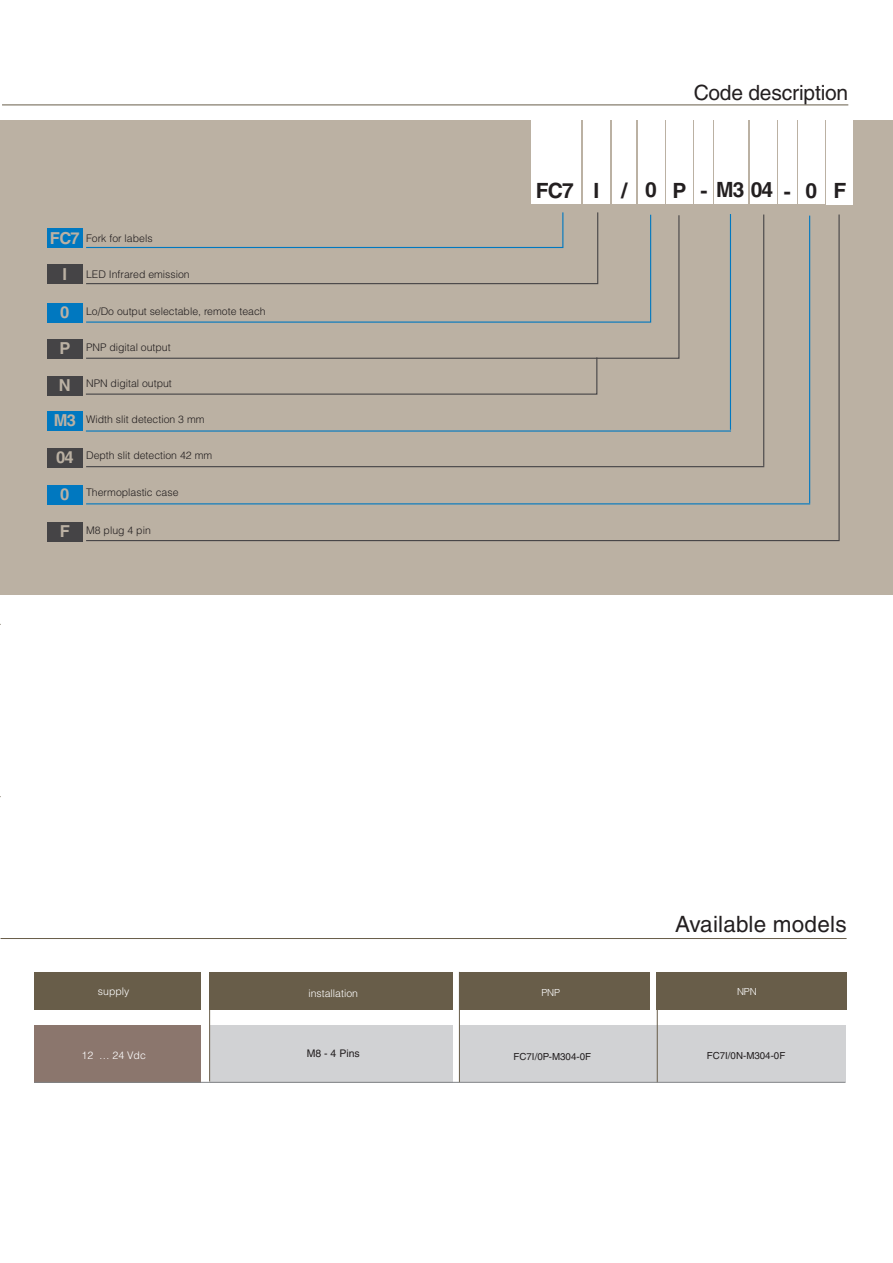
<style>
.page{position:relative;width:893px;height:1263px;background:#fff}
.page>*{position:absolute;margin:0;border:0;box-sizing:border-box;transform-origin:0 0}
.t1{font:22.5px "Helvetica LT Std";letter-spacing:.01em;color:#231f20}
.t2{font:700 21px "Helvetica LT Std";letter-spacing:-.04em;color:#231f20}
.t3{font:21px "Helvetica LT Std";letter-spacing:-.01em;color:#231f20}
.t4{font:700 16.5px "Helvetica LT Std";letter-spacing:-.04em;color:#bbb1a3}
.t5{font:300 10.5px "Helvetica LT Std";color:#231f20}
.t6{font:300 10.5px "Helvetica LT Std";color:#fff}
.t7{font:10.5px "Helvetica LT Std";color:#231f20}
.t8{font:9.75px "Helvetica LT Std";color:#231f20}
.t9{font:300 9.75px "Helvetica LT Std";letter-spacing:-.02em;color:#fff}
</style>
<div class="page">
<hr style="left:2px;top:105px;width:846px;height:1px;background:#685d49">
<div style="left:0;top:120px;width:893px;height:475px;background:#bbb1a3"></div>
<div style="left:532px;top:117px;width:49px;height:86px;background:#fff"></div>
<div style="left:583px;top:116px;width:27px;height:87px;background:#fff"></div>
<div style="left:638px;top:119px;width:26px;height:85px;background:#fff"></div>
<div style="left:666px;top:119px;width:27px;height:85px;background:#fff"></div>
<div style="left:750px;top:119px;width:26px;height:85px;background:#fff"></div>
<div style="left:714px;top:116px;width:34px;height:88px;background:#fff"></div>
<div style="left:798px;top:119px;width:26px;height:85px;background:#fff"></div>
<div style="left:612px;top:119px;width:23px;height:85px;background:#fff"></div>
<div style="left:695px;top:118px;width:18px;height:86px;background:#fff"></div>
<svg style="left:86px;top:214px;width:594px;height:145px"></svg>
<hr style="left:86px;top:466px;width:678px;height:1px;background:#454446">
<hr style="left:86px;top:503px;width:724px;height:1px;background:#0078c0">
<div style="left:47px;top:228px;width:35px;height:20px;background:#0078c0"></div>
<div style="left:47px;top:265px;width:35px;height:19px;background:#454446"></div>
<div style="left:47px;top:303px;width:35px;height:20px;background:#0078c0"></div>
<div style="left:47px;top:339px;width:35px;height:20px;background:#454446"></div>
<div style="left:47px;top:376px;width:35px;height:20px;background:#454446"></div>
<div style="left:47px;top:411px;width:35px;height:20px;background:#0078c0"></div>
<div style="left:47px;top:448px;width:35px;height:20px;background:#454446"></div>
<div style="left:47px;top:485px;width:35px;height:19px;background:#0078c0"></div>
<div style="left:47px;top:522px;width:35px;height:20px;background:#454446"></div>
<svg style="left:86px;top:356px;width:512px;height:39px"></svg>
<hr style="left:86px;top:430px;width:645px;height:2px;background:#0078c0">
<hr style="left:86px;top:540px;width:754px;height:1px;background:#454446">
<hr style="left:730px;top:214px;width:1px;height:216px;background:#0078c0">
<hr style="left:763px;top:215px;width:1px;height:251px;background:#454446">
<hr style="left:838px;top:215px;width:2px;height:325px;background:#454446">
<hr style="left:809px;top:216px;width:1px;height:287px;background:#0078c0">
<div style="left:778px;top:117px;width:18px;height:87px;background:#fff"></div>
<div style="left:826px;top:119px;width:27px;height:85px;background:#fff"></div>
<div style="left:210px;top:1026px;width:243px;height:57px;background:#d1d2d4"></div>
<div style="left:34px;top:972px;width:167px;height:38px;background:#685d49"></div>
<div style="left:209px;top:972px;width:244px;height:38px;background:#685d49"></div>
<div style="left:459px;top:1025px;width:386px;height:57px;background:#d1d2d4"></div>
<div style="left:459px;top:972px;width:191px;height:38px;background:#685d49"></div>
<div style="left:656px;top:972px;width:191px;height:38px;background:#685d49"></div>
<hr style="left:209px;top:1009px;width:1px;height:72px;background:#685d49">
<hr style="left:459px;top:972px;width:1px;height:110px;background:#685d49">
<hr style="left:657px;top:1010px;width:1px;height:72px;background:#685d49">
<div style="left:35px;top:1025px;width:166px;height:58px;background:#8b766d"></div>
<hr style="left:34px;top:1082px;width:811px;height:1px;background:#808285">
<hr style="left:1px;top:938px;width:846px;height:1px;background:#685d49">
<p class="t4" style="left:50px;top:228px;width:31px">FC7</p>
<p class="t4" style="left:63px;top:264px;width:6px">I</p>
<p class="t4" style="left:60px;top:302px;width:11px">0</p>
<p class="t4" style="left:59px;top:339px;width:13px">P</p>
<p class="t4" style="left:59px;top:375px;width:13px">N</p>
<p class="t4" style="left:54px;top:411px;width:24px">M3</p>
<p class="t4" style="left:56px;top:447px;width:19px">04</p>
<p class="t4" style="left:60px;top:484px;width:11px">0</p>
<p class="t4" style="left:60px;top:521px;width:12px">F</p>
<p class="t5" style="left:86px;top:232px;width:68px">Fork for labels</p>
<p class="t5" style="left:86px;top:268px;width:105px">LED Infrared emission</p>
<p class="t5" style="left:86px;top:304px;width:181px">Lo/Do output selectable, remote teach</p>
<p class="t5" style="left:86px;top:340px;width:86px">PNP digital output</p>
<p class="t5" style="left:86px;top:377px;width:87px">NPN digital output</p>
<p class="t5" style="left:86px;top:413px;width:120px">Width slit detection 3 mm</p>
<p class="t5" style="left:86px;top:449px;width:128px">Depth slit detection 42 mm</p>
<p class="t5" style="left:86px;top:486px;width:94px">Thermoplastic case</p>
<p class="t5" style="left:86px;top:523px;width:66px">M8 plug 4 pin</p>
<p class="t3" style="left:694px;top:81px;width:156px">Code description</p>
<p class="t2" style="left:536px;top:178px;width:39px">FC7</p>
<p class="t2" style="left:593px;top:178px;width:7px">I</p>
<p class="t2" style="left:622px;top:178px;width:7px">/</p>
<p class="t2" style="left:645px;top:177px;width:13px">0</p>
<p class="t2" style="left:672px;top:177px;width:16px">P</p>
<p class="t2" style="left:700px;top:177px;width:74px">- M3 04</p>
<p class="t2" style="left:805px;top:177px;width:13px">0</p>
<p class="t2" style="left:784px;top:179px;width:8px">-</p>
<p class="t2" style="left:833px;top:178px;width:14px">F</p>
<p class="t6" style="left:98px;top:985px;width:33px">supply</p>
<p class="t6" style="left:82px;top:1049px;width:66px">12 … 24 Vdc</p>
<p class="t1" style="left:675px;top:911px;width:173px">Available models</p>
<p class="t6" style="left:308px;top:986px;width:51px">installation</p>
<p class="t9" style="left:541px;top:987px;width:20px">PNP</p>
<p class="t9" style="left:737px;top:985px;width:21px">NPN</p>
<p class="t7" style="left:307px;top:1047px;width:55px">M8 - 4 Pins</p>
<p class="t8" style="left:514px;top:1051px;width:79px">FC7I/0P-M304-0F</p>
<p class="t8" style="left:707px;top:1049px;width:80px">FC7I/0N-M304-0F</p>
</div>
